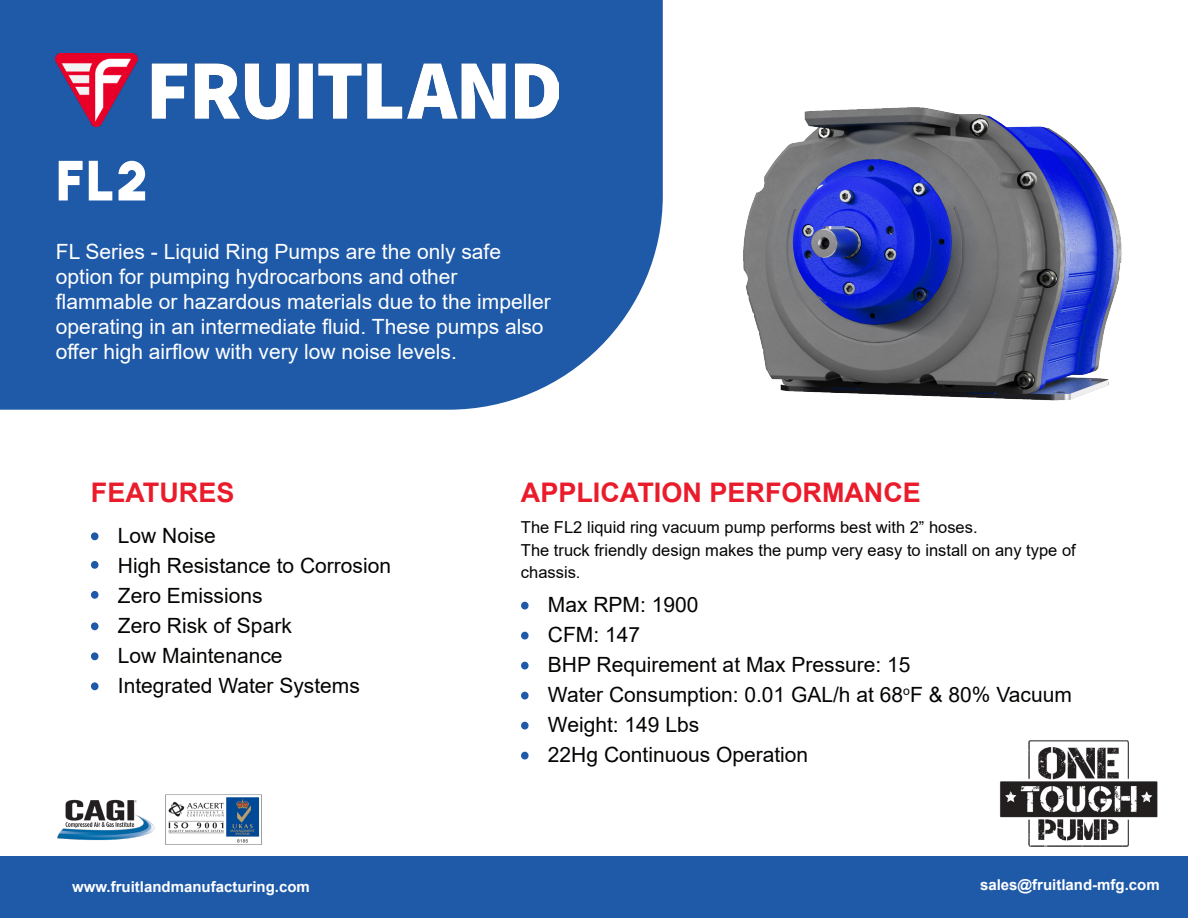
<style>
.page{position:relative;width:1188px;height:918px;background:#fff}
.page>*{position:absolute;margin:0;border:0;box-sizing:border-box;transform-origin:0 0}
.t1{font:700 54px "The Bold Font";color:#fff}
.t2{font:700 27px "Arial";color:#ea1c2b}
.t3{font:21px "Arial";color:#040503}
.t4{font:21px/25.2px "Arial";color:#fff}
.t5{font:16.5px "Arial";color:#040503}
.t6{font:700 15px "Arial";color:#fff}
</style>
<div class="page">
<div style="left:0;top:857px;width:1188px;height:61px;background:#1f5aa9"></div>
<img style="left:165px;top:794px;width:97px;height:51px">
<img style="left:58px;top:799px;width:97px;height:42px">
<img style="left:994px;top:740px;width:168px;height:117px">
<div style="left:0;top:0;width:663px;height:410px;background:#1f5aa9"></div>
<img style="left:56px;top:54px;width:502px;height:73px">
<img style="left:503px;top:55px;width:619px;height:355px">
<div style="left:91px;top:532px;width:8px;height:8px;background:#1f5aa9;border-radius:50%"></div>
<div style="left:91px;top:561px;width:8px;height:8px;background:#1f5aa9;border-radius:50%"></div>
<div style="left:91px;top:591px;width:8px;height:8px;background:#1f5aa9;border-radius:50%"></div>
<div style="left:91px;top:622px;width:8px;height:8px;background:#1f5aa9;border-radius:50%"></div>
<div style="left:91px;top:652px;width:8px;height:8px;background:#1f5aa9;border-radius:50%"></div>
<div style="left:91px;top:682px;width:8px;height:8px;background:#1f5aa9;border-radius:50%"></div>
<div style="left:521px;top:602px;width:8px;height:8px;background:#1f5aa9;border-radius:50%"></div>
<div style="left:521px;top:632px;width:8px;height:8px;background:#1f5aa9;border-radius:50%"></div>
<div style="left:521px;top:662px;width:8px;height:8px;background:#1f5aa9;border-radius:50%"></div>
<div style="left:521px;top:692px;width:8px;height:8px;background:#1f5aa9;border-radius:50%"></div>
<div style="left:521px;top:722px;width:8px;height:8px;background:#1f5aa9;border-radius:50%"></div>
<div style="left:521px;top:752px;width:8px;height:8px;background:#1f5aa9;border-radius:50%"></div>
<p class="t1" style="left:56px;top:147px;width:93px">fl2</p>
<p class="t4" style="left:56px;top:238px;width:447px">FL Series - Liquid Ring Pumps are the only safe</p>
<p class="t4" style="left:56px;top:264px;width:403px">option for pumping hydrocarbons and other</p>
<p class="t4" style="left:56px;top:289px;width:496px">flammable or hazardous materials due to the impeller operating in an intermediate fluid. These pumps also offer high airflow with very low noise levels.</p>
<p class="t2" style="left:91px;top:473px;width:145px">FEATURES</p>
<p class="t3" style="left:91px;top:521px;width:127px">• Low Noise</p>
<p class="t3" style="left:91px;top:551px;width:302px">• High Resistance to Corrosion</p>
<p class="t3" style="left:91px;top:581px;width:173px">• Zero Emissions</p>
<p class="t3" style="left:91px;top:611px;width:202px">• Zero Risk of Spark</p>
<p class="t3" style="left:91px;top:641px;width:193px">• Low Maintenance</p>
<p class="t3" style="left:91px;top:671px;width:270px">• Integrated Water Systems</p>
<p class="t2" style="left:521px;top:473px;width:402px">APPLICATION PERFORMANCE</p>
<p class="t5" style="left:521px;top:516px;width:458px">The FL2 liquid ring vacuum pump performs best with 2” hoses.</p>
<p class="t5" style="left:521px;top:539px;width:556px">The truck friendly design makes the pump very easy to install on any type of</p>
<p class="t5" style="left:521px;top:561px;width:61px">chassis.</p>
<p class="t3" style="left:548px;top:590px;width:152px">Max RPM: 1900</p>
<p class="t3" style="left:548px;top:620px;width:94px">CFM: 147</p>
<p class="t3" style="left:548px;top:650px;width:364px">BHP Requirement at Max Pressure: 15</p>
<p class="t3" style="left:548px;top:680px;width:525px">Water Consumption: 0.01 GAL/h at 68<sup>o</sup>F &amp; 80% Vacuum</p>
<p class="t3" style="left:548px;top:710px;width:153px">Weight: 149 Lbs</p>
<p class="t3" style="left:548px;top:740px;width:262px">22Hg Continuous Operation</p>
<p class="t6" style="left:72px;top:876px;width:239px">www.fruitlandmanufacturing.com</p>
<p class="t6" style="left:980px;top:875px;width:181px">sales@fruitland-mfg.com</p>
</div>
